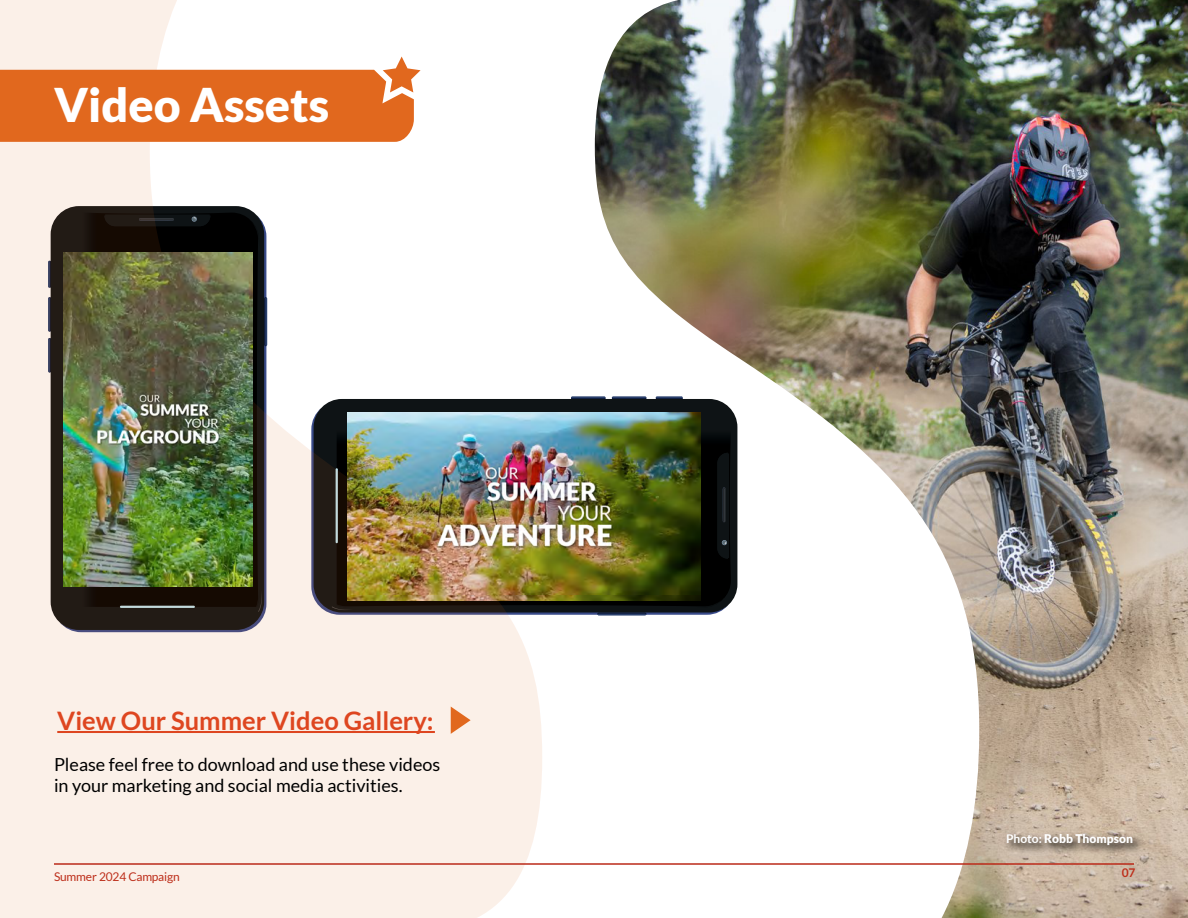
<style>
.page{position:relative;width:1188px;height:918px;background:#fff}
.page>*{position:absolute;margin:0;border:0;box-sizing:border-box;transform-origin:0 0}
.t1{font:900 46.5px "Lato";color:#fff}
.t2{font:700 25.5px "Lato";color:#de4620}
.t3{font:18px/21px "Lato";color:#000}
.t4{font:12px "Lato";letter-spacing:-.02em;color:#bd2e1a}
.t5{font:900 12px "Lato";color:#fff}
.t6{font:700 12px "Lato";color:#bd2e1a}
.s1{font-weight:700}
</style>
<div class="page">
<img style="left:595px;top:0;width:593px;height:918px">
<hr style="left:612px;top:396px;width:34px;height:3px;background:#293f6c">
<svg style="left:612px;top:398px;width:34px;height:1px"></svg>
<hr style="left:597px;top:613px;width:49px;height:3px;background:#293f6c;border-radius:2px">
<svg style="left:597px;top:613px;width:49px;height:2px"></svg>
<hr style="left:571px;top:396px;width:35px;height:3px;background:#293f6c">
<svg style="left:571px;top:397px;width:35px;height:2px"></svg>
<hr style="left:656px;top:396px;width:27px;height:3px;background:#293f6c">
<svg style="left:656px;top:397px;width:27px;height:2px"></svg>
<div style="left:314px;top:399px;width:423px;height:214px;background:#0e1315;border-radius:28px"></div>
<img style="left:542px;top:437px;width:189px;height:170px">
<svg style="left:717px;top:453px;width:11px;height:106px"></svg>
<svg style="left:0;top:0;width:542px;height:918px;fill:#fbf0e8"></svg>
<hr style="left:54px;top:863px;width:1080px;height:2px;background:#bb2a19">
<svg style="left:0;top:57px;width:421px;height:85px;background:#e68144"></svg>
<svg style="left:1004px;top:831px;width:140px;height:26px;background:#ae9e8d"></svg>
<hr style="left:57px;top:731px;width:378px;height:2px;background:#de4620">
<svg style="left:451px;top:707px;width:20px;height:27px"></svg>
<img style="left:64px;top:253px;width:188px;height:333px">
<img style="left:348px;top:412px;width:353px;height:189px">
<h1 class="t1" style="left:54px;top:78px;width:277px">Video Assets</h1>
<h2 class="t2" style="left:57px;top:707px;width:378px">View Our Summer Video Gallery:</h2>
<p class="t3" style="left:54px;top:754px;width:388px">Please feel free to download and use these videos in your marketing and social media activities.</p>
<p class="t5" style="left:1006px;top:831px;width:128px"><span class="s1">Photo:</span> Robb Thompson</p>
<p class="t4" style="left:54px;top:870px;width:127px">Summer 2024 Campaign</p>
<p class="t6" style="left:1122px;top:866px;width:15px">07</p>
</div>
